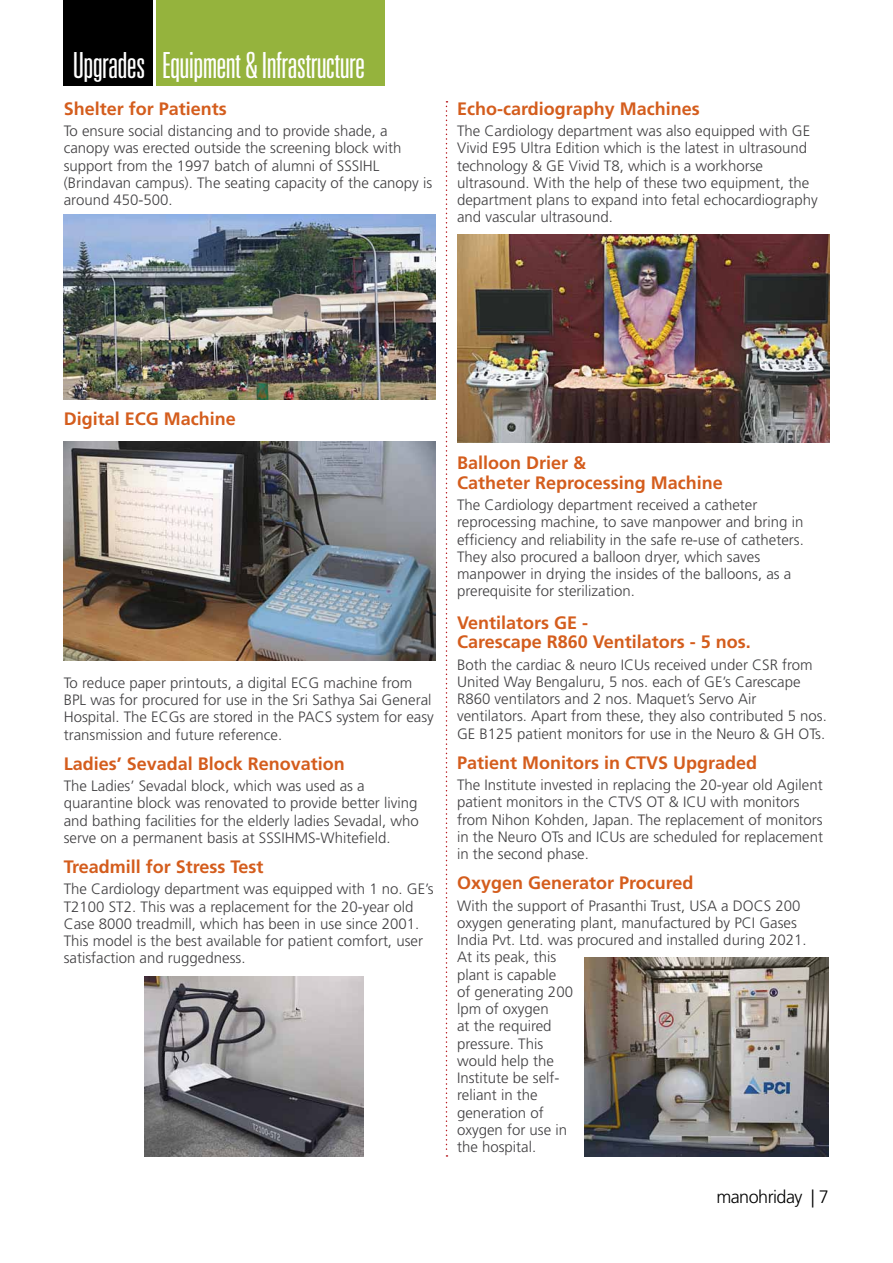
<style>
.page{position:relative;width:893px;height:1263px;background:#fff}
.page>*{position:absolute;margin:0;border:0;box-sizing:border-box;transform-origin:0 0}
.t1{font:300 ultra-condensed 36px "Univers";letter-spacing:-.02em;color:#fff}
.t2{font:700 18px/19.5px "Frutiger LT Std";color:#d45d1d}
.t3{font:300 18px "Frutiger LT Std";letter-spacing:-.03em;color:#000}
.t4{font:300 15px/17.2px "Frutiger LT Std";color:#414042}
</style>
<div class="page">
<div style="left:64px;top:0;width:89px;height:85px;background:#000"></div>
<div style="left:157px;top:0;width:228px;height:85px;background:#95b33d"></div>
<svg style="left:446px;top:101px;width:1px;height:1056px"></svg>
<img style="left:457px;top:235px;width:372px;height:208px">
<img style="left:584px;top:957px;width:245px;height:200px">
<img style="left:145px;top:976px;width:218px;height:181px">
<img style="left:64px;top:441px;width:372px;height:220px">
<img style="left:64px;top:215px;width:372px;height:185px">
<h1 class="t1" style="left:72px;top:46px;width:294px">Upgrades Equipment &amp; Infrastructure</h1>
<p class="t2" style="left:64px;top:99px;width:165px">Shelter for Patients</p>
<p class="t4" style="left:64px;top:122px;width:370px">To ensure social distancing and to provide shade, a canopy was erected outside the screening block with support from the 1997 batch of alumni of SSSIHL (Brindavan campus). The seating capacity of the canopy is around 450-500.</p>
<p class="t2" style="left:457px;top:99px;width:244px">Echo-cardiography Machines</p>
<p class="t4" style="left:457px;top:122px;width:362px">The Cardiology department was also equipped with GE Vivid E95 Ultra Edition which is the latest in ultrasound technology &amp; GE Vivid T8, which is a workhorse ultrasound. With the help of these two equipment, the department plans to expand into fetal echocardiography and vascular ultrasound.</p>
<p class="t2" style="left:64px;top:409px;width:174px">Digital ECG Machine</p>
<p class="t4" style="left:64px;top:674px;width:372px">To reduce paper printouts, a digital ECG machine from BPL was for procured for use in the Sri Sathya Sai General Hospital. The ECGs are stored in the PACS system for easy transmission and future reference.</p>
<p class="t2" style="left:64px;top:754px;width:283px">Ladies’ Sevadal Block Renovation</p>
<p class="t4" style="left:64px;top:777px;width:357px">The Ladies’ Sevadal block, which was used as a quarantine block was renovated to provide better living and bathing facilities for the elderly ladies Sevadal, who serve on a permanent basis at SSSIHMS-Whitefield.</p>
<p class="t2" style="left:64px;top:857px;width:201px">Treadmill for Stress Test</p>
<p class="t4" style="left:64px;top:881px;width:371px">The Cardiology department was equipped with 1 no. GE’s T2100 ST2. This was a replacement for the 20-year old Case 8000 treadmill, which has been in use since 2001.<br>This model is the best available for patient comfort, user satisfaction and ruggedness.</p>
<p class="t2" style="left:457px;top:453px;width:267px">Balloon Drier &amp;<br>Catheter Reprocessing Machine</p>
<p class="t4" style="left:457px;top:496px;width:348px">The Cardiology department received a catheter reprocessing machine, to save manpower and bring in efficiency and reliability in the safe re-use of catheters.<br>They also procured a balloon dryer, which saves manpower in drying the insides of the balloons, as a prerequisite for sterilization.</p>
<p class="t2" style="left:457px;top:613px;width:295px">Ventilators GE -<br>Carescape R860 Ventilators - 5 nos.</p>
<p class="t4" style="left:457px;top:656px;width:371px">Both the cardiac &amp; neuro ICUs received under CSR from United Way Bengaluru, 5 nos. each of GE’s Carescape R860 ventilators and 2 nos. Maquet’s Servo Air ventilators. Apart from these, they also contributed 5 nos.<br>GE B125 patient monitors for use in the Neuro &amp; GH OTs.</p>
<p class="t2" style="left:457px;top:753px;width:302px">Patient Monitors in CTVS Upgraded</p>
<p class="t4" style="left:457px;top:776px;width:367px">The Institute invested in replacing the 20-year old Agilent patient monitors in the CTVS OT &amp; ICU with monitors from Nihon Kohden, Japan. The replacement of monitors in the Neuro OTs and ICUs are scheduled for replacement in the second phase.</p>
<p class="t2" style="left:457px;top:873px;width:238px">Oxygen Generator Procured</p>
<p class="t4" style="left:457px;top:897px;width:351px">With the support of Prasanthi Trust, USA a DOCS 200 oxygen generating plant, manufactured by PCI Gases<br>India Pvt. Ltd. was procured and installed during 2021.<br>At its peak, this<br>plant is capable<br>of generating 200<br>lpm of oxygen<br>at the required<br>pressure. This<br>would help the<br>Institute be self-<br>reliant in the<br>generation of<br>oxygen for use in<br>the hospital.</p>
<p class="t3" style="left:716px;top:1186px;width:114px">manohriday | 7</p>
</div>
